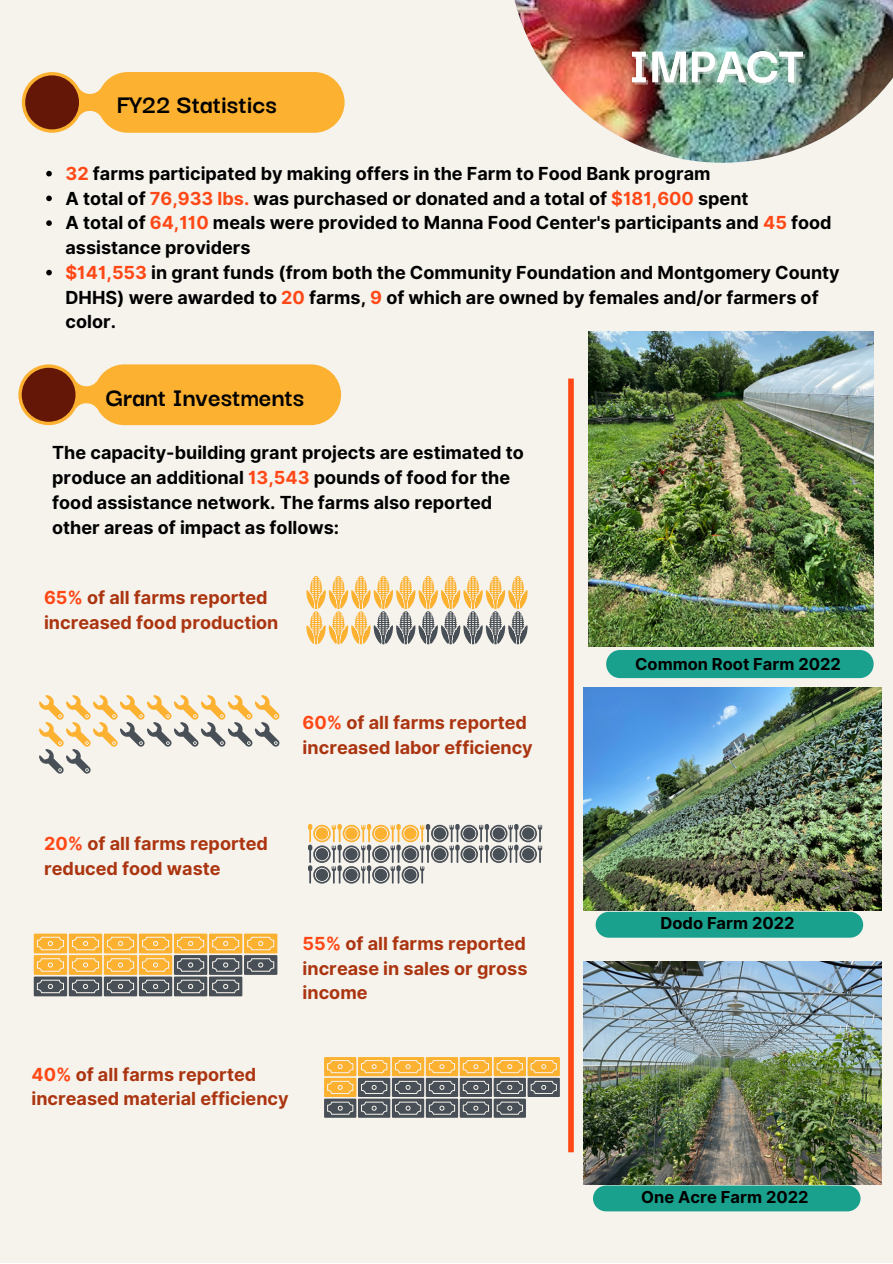
<style>
.page{position:relative;width:893px;height:1264px;background:#fff}
.page>*{position:absolute;margin:0;border:0;box-sizing:border-box;transform-origin:0 0}
.t1{font:700 54px "Darker Grotesque";color:#fff}
.t2{font:700 27.6px "Darker Grotesque";color:#000}
.t3{font:700 18px/24.8px "Inter";color:#000}
.t4{font:700 18px/24.8px "Inter";color:#ab3510}
.t5{font:700 16.5px "Inter";color:#000}
.s1{color:#ff4816}
</style>
<div class="page">
<div style="left:0;top:0;width:892px;height:1262px;background:#f6f3ed"></div>
<img style="left:514px;top:0;width:378px;height:163px">
<svg style="left:18px;top:364px;width:323px;height:61px;background:#fab94a"></svg>
<div style="left:22px;top:368px;width:53px;height:54px;background:#651707;border-radius:50%"></div>
<svg style="left:22px;top:72px;width:322px;height:61px;background:#fbb949"></svg>
<div style="left:25px;top:75px;width:54px;height:54px;background:#651707;border-radius:50%"></div>
<svg style="left:306px;top:576px;width:221px;height:68px"></svg>
<svg style="left:39px;top:695px;width:241px;height:79px"></svg>
<svg style="left:308px;top:824px;width:234px;height:59px"></svg>
<svg style="left:34px;top:933px;width:243px;height:63px;background:#bfa16d"></svg>
<svg style="left:324px;top:1057px;width:236px;height:60px;background:#aa9570"></svg>
<div style="left:568px;top:378px;width:5px;height:774px;background:#ff4816"></div>
<div style="left:606px;top:650px;width:267px;height:28px;background:#1aa18d;border-radius:14px"></div>
<img style="left:588px;top:331px;width:285px;height:315px">
<img style="left:583px;top:688px;width:298px;height:222px">
<div style="left:595px;top:911px;width:268px;height:26px;background:#1aa18d;border-radius:13px"></div>
<div style="left:593px;top:1185px;width:267px;height:26px;background:#1aa18d;border-radius:13px"></div>
<img style="left:584px;top:961px;width:297px;height:223px">
<svg style="left:46px;top:171px;width:6px;height:5px"></svg>
<svg style="left:46px;top:195px;width:6px;height:6px"></svg>
<svg style="left:46px;top:220px;width:6px;height:6px"></svg>
<svg style="left:46px;top:270px;width:6px;height:5px"></svg>
<h2 class="t2" style="left:116px;top:84px;width:162px">FY22 Statistics</h2>
<h1 class="t1" style="left:628px;top:25px;width:176px">IMPACT</h1>
<p class="t3" style="left:66px;top:161px;width:775px"><span class="s1">32</span> farms participated by making offers in the Farm to Food Bank program<br>A total of <span class="s1">76,933 lbs.</span> was purchased or donated and a total of <span class="s1">$181,600</span> spent<br>A total of <span class="s1">64,110</span> meals were provided to Manna Food Center's participants and <span class="s1">45</span> food assistance providers<br><span class="s1">$141,553</span> in grant funds (from both the Community Foundation and Montgomery County DHHS) were awarded to <span class="s1">20</span> farms, <span class="s1">9</span> of which are owned by females and/or farmers of color.</p>
<h2 class="t2" style="left:106px;top:376px;width:200px">Grant Investments</h2>
<p class="t3" style="left:52px;top:440px;width:473px">The capacity-building grant projects are estimated to produce an additional <span class="s1">13,543</span> pounds of food for the food assistance network. The farms also reported other areas of impact as follows:</p>
<p class="t4" style="left:44px;top:585px;width:236px"><span class="s1">65%</span> of all farms reported increased food production</p>
<p class="t4" style="left:302px;top:710px;width:232px"><span class="s1">60%</span> of all farms reported increased labor efficiency</p>
<p class="t4" style="left:44px;top:831px;width:225px"><span class="s1">20%</span> of all farms reported reduced food waste</p>
<p class="t4" style="left:302px;top:930px;width:226px;text-align:justify"><span class="s1">55%</span> of all farms reported increase in sales or gross income</p>
<p class="t4" style="left:31px;top:1061px;width:259px"><span class="s1">40%</span> of all farms reported increased material efficiency</p>
<p class="t5" style="left:635px;top:654px;width:207px">Common Root Farm 2022</p>
<p class="t5" style="left:660px;top:913px;width:136px">Dodo Farm 2022</p>
<p class="t5" style="left:641px;top:1187px;width:169px">One Acre Farm 2022</p>
</div>
